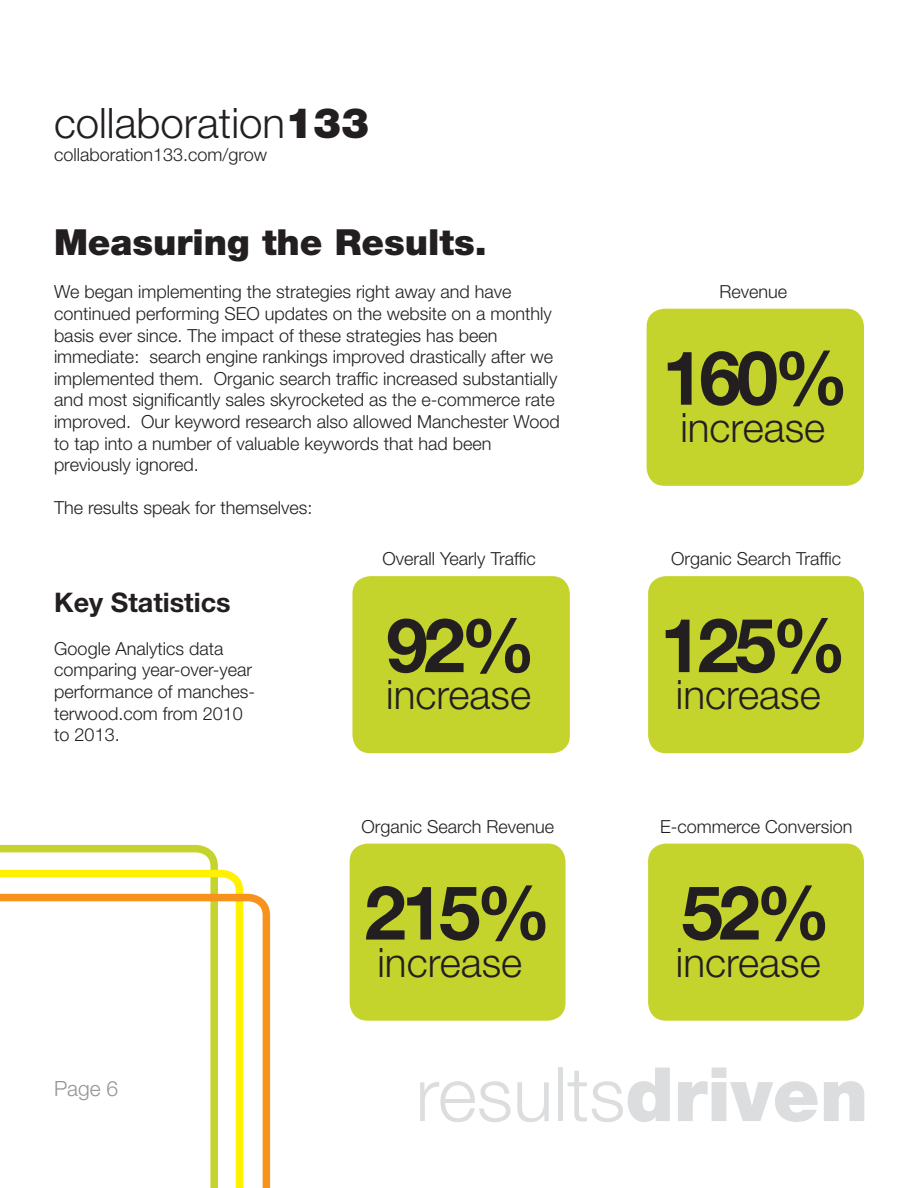
<style>
.page{position:relative;width:918px;height:1188px;background:#fff}
.page>*{position:absolute;margin:0;border:0;box-sizing:border-box;transform-origin:0 0}
.t1{font:700 75px "Helvetica Neue LT Pro";letter-spacing:-.06em;color:#231f20}
.t2{font:300 75px "Helvetica Neue LT Pro";color:#dcdddf}
.t3{font:300 42px "Helvetica Neue LT Pro";color:#231f20}
.t4{font:300 40.5px "Helvetica Neue LT Pro";color:#231f20}
.t5{font:900 36px "Helvetica Neue LT Pro";color:#231f20}
.t6{font:700 27px "Helvetica Neue LT Pro";color:#231f20}
.t7{font:300 21px "Helvetica Neue LT Pro";color:#939598}
.t8{font:300 18px/21.6px "Helvetica Neue LT Pro";color:#231f20}
.s1{font-weight:900}
</style>
<div class="page">
<div style="left:352px;top:576px;width:218px;height:177px;background:#c4d42d;border-radius:18px"></div>
<div style="left:648px;top:576px;width:216px;height:177px;background:#c4d42d;border-radius:18px"></div>
<div style="left:648px;top:844px;width:216px;height:177px;background:#c4d42d;border-radius:18px"></div>
<div style="left:647px;top:309px;width:217px;height:177px;background:#c4d42d;border-radius:18px"></div>
<div style="left:350px;top:844px;width:216px;height:177px;background:#c4d42d;border-radius:18px"></div>
<svg style="left:0;top:844px;width:244px;height:46px"></svg>
<svg style="left:0;top:890px;width:271px;height:298px"></svg>
<h2 class="t3" style="left:54px;top:97px;width:317px">collaboration<span class="s1">133</span></h2>
<p class="t8" style="left:54px;top:144px;width:215px">collaboration133.com/grow</p>
<p class="t5" style="left:54px;top:221px;width:434px">Measuring the Results.</p>
<p class="t8" style="left:54px;top:281px;width:507px">We began implementing the strategies right away and have continued performing SEO updates on the website on a monthly basis ever since. The impact of these strategies has been immediate: search engine rankings improved drastically after we implemented them. Organic search traffic increased substantially and most significantly sales skyrocketed as the e-commerce rate improved. Our keyword research also allowed Manchester Wood to tap into a number of valuable keywords that had been previously ignored.</p>
<p class="t8" style="left:54px;top:497px;width:260px">The results speak for themselves:</p>
<p class="t6" style="left:54px;top:585px;width:178px">Key Statistics</p>
<p class="t8" style="left:54px;top:637px;width:202px">Google Analytics data comparing year-over-year performance of manches&shy;terwood.com from 2010 to 2013.</p>
<p class="t8" style="left:383px;top:548px;width:155px">Overall Yearly Traffic</p>
<p class="t1" style="left:386px;top:598px;width:151px">92%</p>
<p class="t4" style="left:386px;top:670px;width:146px">increase</p>
<p class="t8" style="left:361px;top:815px;width:194px">Organic Search Revenue</p>
<p class="t1" style="left:364px;top:865px;width:188px">215%</p>
<p class="t4" style="left:377px;top:938px;width:146px">increase</p>
<p class="t8" style="left:719px;top:280px;width:69px">Revenue</p>
<p class="t1" style="left:662px;top:331px;width:188px">160%</p>
<p class="t4" style="left:680px;top:403px;width:146px">increase</p>
<p class="t8" style="left:671px;top:548px;width:172px">Organic Search Traffic</p>
<p class="t1" style="left:660px;top:598px;width:188px">125%</p>
<p class="t4" style="left:676px;top:670px;width:146px">increase</p>
<p class="t8" style="left:660px;top:815px;width:194px">E-commerce Conversion</p>
<p class="t1" style="left:681px;top:865px;width:151px">52%</p>
<p class="t4" style="left:676px;top:938px;width:146px">increase</p>
<p class="t7" style="left:54px;top:1076px;width:66px">Page 6</p>
<p class="t2" style="left:416px;top:1049px;width:454px">results<span class="s1">driven</span></p>
</div>
